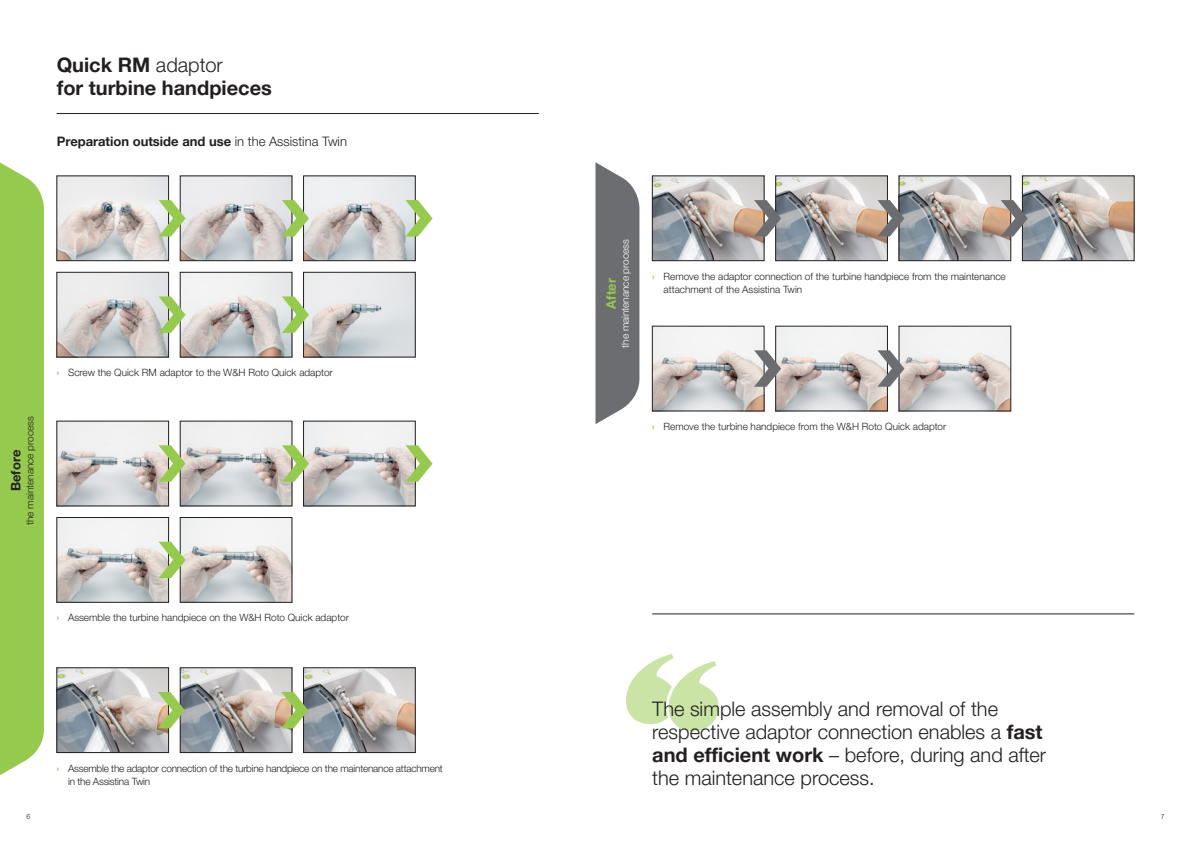
<style>
.page{position:relative;width:1191px;height:842px;background:#fff}
.page>*{position:absolute;margin:0;border:0;box-sizing:border-box;transform-origin:0 0}
.t1{font:20px/23px "Helvetica Neue World 45 Lt";color:#231f20}
.t2{font:700 20px/23px "Helvetica Neue World 75";color:#231f20}
.t3{font:700 13px "Helvetica Neue World 75";color:#231f20}
.t4{font:700 13px "Helvetica Neue World 75";color:#96ca4e}
.t5{font:10px/13px "Helvetica Neue World 45 Lt";color:#231f20}
.t6{font:10px/13px "Helvetica Neue World 45 Lt";letter-spacing:-.02em;color:#231f20}
.t7{font:10px "Helvetica Neue World 45 Lt";color:#fff}
.t8{font:7px "Helvetica Neue World 45 Lt";color:#231f20}
.s1{font-family:"Helvetica Neue World 45 Lt";font-weight:400}
.s2{font-family:"Helvetica Neue World 75";font-weight:700;color:#96ca4e}
.s3{font-family:"Helvetica Neue World 75";font-weight:700}
</style>
<div class="page">
<div style="left:0;top:162px;width:44px;height:613px;background:#96ca4e"></div>
<hr style="left:57px;top:113px;width:482px;height:1px;background:#231f20">
<img style="left:59px;top:178px;width:108px;height:81px">
<div style="left:57px;top:176px;width:112px;height:85px;border:1px solid #231f20"></div>
<img style="left:182px;top:178px;width:108px;height:81px">
<div style="left:180px;top:176px;width:112px;height:85px;border:1px solid #231f20"></div>
<img style="left:305px;top:178px;width:108px;height:81px">
<div style="left:303px;top:176px;width:112px;height:85px;border:1px solid #231f20"></div>
<img style="left:59px;top:274px;width:108px;height:81px">
<div style="left:57px;top:272px;width:112px;height:85px;border:1px solid #231f20"></div>
<img style="left:182px;top:274px;width:108px;height:81px">
<div style="left:180px;top:272px;width:112px;height:85px;border:1px solid #231f20"></div>
<img style="left:305px;top:274px;width:108px;height:81px">
<div style="left:303px;top:272px;width:112px;height:85px;border:1px solid #231f20"></div>
<img style="left:59px;top:423px;width:108px;height:81px">
<img style="left:182px;top:423px;width:108px;height:81px">
<img style="left:305px;top:423px;width:108px;height:81px">
<img style="left:59px;top:519px;width:108px;height:81px">
<div style="left:57px;top:517px;width:112px;height:85px;border:1px solid #231f20"></div>
<img style="left:182px;top:519px;width:108px;height:81px">
<div style="left:180px;top:517px;width:112px;height:85px;border:1px solid #231f20"></div>
<img style="left:59px;top:670px;width:108px;height:81px">
<div style="left:57px;top:668px;width:112px;height:85px;border:1px solid #231f20"></div>
<img style="left:182px;top:670px;width:108px;height:81px">
<div style="left:180px;top:668px;width:112px;height:85px;border:1px solid #231f20"></div>
<img style="left:305px;top:670px;width:108px;height:81px">
<div style="left:303px;top:668px;width:112px;height:85px;border:1px solid #231f20"></div>
<svg style="left:158px;top:692px;width:27px;height:36px"></svg>
<svg style="left:281px;top:692px;width:27px;height:36px"></svg>
<img style="left:654px;top:178px;width:108px;height:81px">
<div style="left:652px;top:176px;width:112px;height:85px;border:1px solid #231f20"></div>
<img style="left:777px;top:178px;width:108px;height:81px">
<div style="left:775px;top:176px;width:112px;height:85px;border:1px solid #231f20"></div>
<img style="left:901px;top:178px;width:108px;height:81px">
<div style="left:899px;top:176px;width:112px;height:85px;border:1px solid #231f20"></div>
<img style="left:1024px;top:178px;width:108px;height:81px">
<div style="left:1022px;top:176px;width:112px;height:85px;border:1px solid #231f20"></div>
<svg style="left:754px;top:200px;width:27px;height:36px"></svg>
<svg style="left:877px;top:200px;width:27px;height:36px"></svg>
<svg style="left:1000px;top:200px;width:27px;height:36px"></svg>
<img style="left:654px;top:328px;width:108px;height:81px">
<img style="left:777px;top:328px;width:108px;height:81px">
<img style="left:901px;top:328px;width:108px;height:81px">
<svg style="left:754px;top:350px;width:27px;height:37px"></svg>
<svg style="left:877px;top:350px;width:27px;height:37px"></svg>
<svg style="left:159px;top:200px;width:27px;height:36px"></svg>
<svg style="left:282px;top:200px;width:27px;height:36px"></svg>
<svg style="left:159px;top:296px;width:27px;height:37px"></svg>
<svg style="left:282px;top:296px;width:27px;height:37px"></svg>
<svg style="left:405px;top:200px;width:27px;height:36px"></svg>
<svg style="left:159px;top:445px;width:27px;height:37px"></svg>
<svg style="left:282px;top:445px;width:27px;height:37px"></svg>
<svg style="left:159px;top:542px;width:27px;height:36px"></svg>
<svg style="left:405px;top:445px;width:27px;height:37px"></svg>
<hr style="left:652px;top:614px;width:482px;height:1px;background:#231f20">
<svg style="left:595px;top:162px;width:44px;height:262px;background:#7e7f81"></svg>
<svg style="left:626px;top:654px;width:92px;height:77px"></svg>
<h1 class="t2" style="left:57px;top:54px;width:217px">Quick RM <span class="s1">adaptor<br></span>for turbine handpieces</h1>
<h2 class="t3" style="left:57px;top:134px;width:292px">Preparation outside and use <span class="s1">in the Assistina Twin</span></h2>
<p class="t5" style="left:23px;top:525px;width:110px;rotate:-90deg">the maintenance process</p>
<h2 class="t3" style="left:8px;top:491px;width:43px;rotate:-90deg">Before</h2>
<p class="t5" style="left:57px;top:366px;width:277px"><span class="s2">›</span> Screw the Quick RM adaptor to the W&amp;H Roto Quick adaptor</p>
<p class="t5" style="left:57px;top:611px;width:294px"><span class="s2">›</span> Assemble the turbine handpiece on the W&amp;H Roto Quick adaptor</p>
<p class="t6" style="left:68px;top:762px;width:376px;text-indent:-11px"><span class="s2">›</span> Assemble the adaptor connection of the turbine handpiece on the maintenance attachment in the Assistina Twin</p>
<p class="t7" style="left:619px;top:348px;width:110px;rotate:-90deg">the maintenance process</p>
<h2 class="t4" style="left:604px;top:309px;width:32px;rotate:-90deg">After</h2>
<p class="t5" style="left:663px;top:270px;width:344px;text-indent:-11px"><span class="s2">›</span> Remove the adaptor connection of the turbine handpiece from the maintenance attachment of the Assistina Twin</p>
<p class="t5" style="left:652px;top:420px;width:295px"><span class="s2">›</span> Remove the turbine handpiece from the W&amp;H Roto Quick adaptor</p>
<h1 class="t1" style="left:652px;top:698px;width:395px">The simple assembly and removal of the respective adaptor connection enables a <span class="s3">fast and efficient work</span> – before, during and after the maintenance process.</h1>
<p class="t8" style="left:26px;top:812px;width:5px">6</p>
<p class="t8" style="left:1160px;top:812px;width:5px">7</p>
</div>
